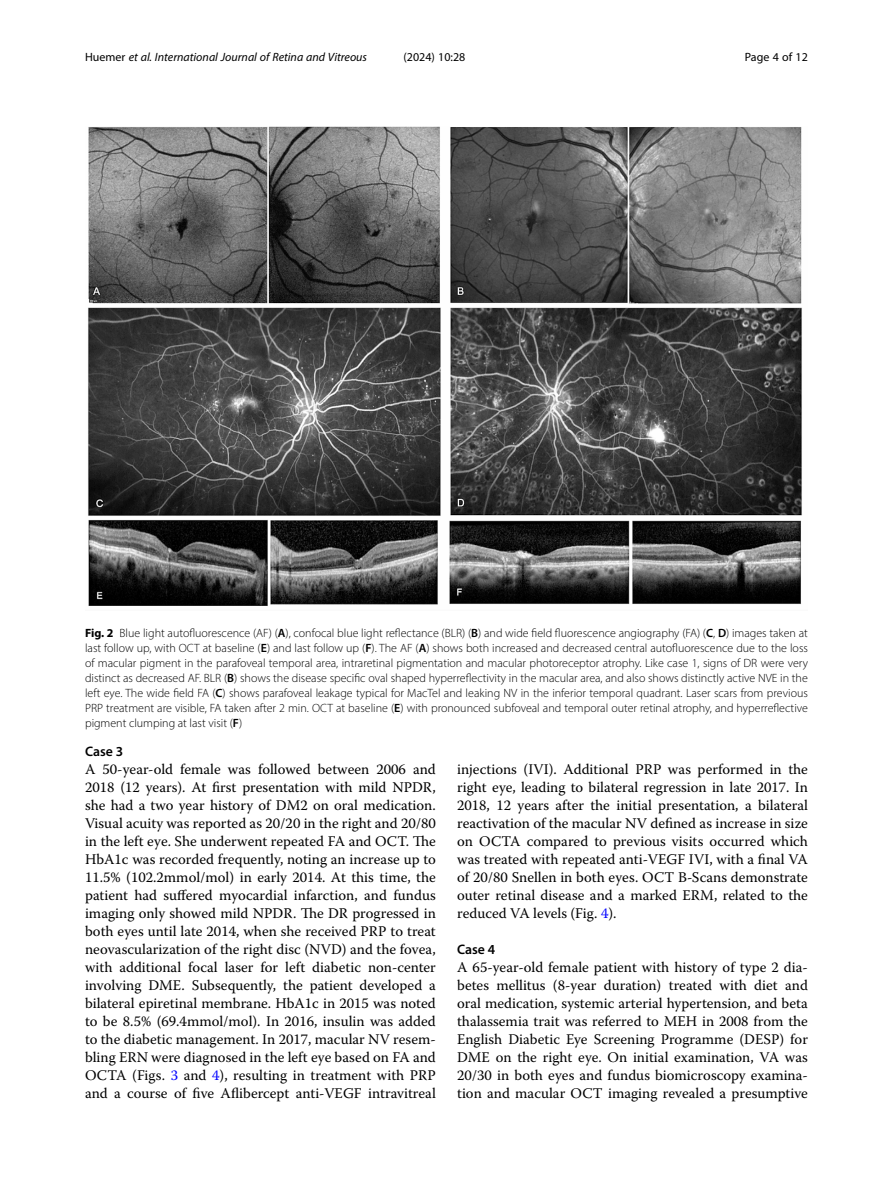
<style>
.page{position:relative;width:893px;height:1191px;background:#fff}
.page>*{position:absolute;margin:0;border:0;box-sizing:border-box;transform-origin:0 0}
.Body_Text{font:14.7px/18px "Warnock Pro";color:#000;text-align:justify}
.Head_2{font:600 13.8px "Myriad Pro";color:#000}
.Figure_Caption{font:300 12px/15px "Myriad Pro";color:#000;text-align:justify}
.t1{font:italic 12px "Myriad Pro";color:#000}
.t2{font:12px "Myriad Pro";color:#000}
.s1{font-style:normal}
.s2{font-weight:700}
.s3{font-weight:600}
.s4{color:#00f}
</style>
<div class="page">
<img style="left:88px;top:126px;width:714px;height:480px">
<p class="t1" style="left:85px;top:50px;width:284px"><span class="s1">Huemer</span> et al. International Journal of Retina and Vitreous</p>
<p class="t2" style="left:403px;top:50px;width:63px">(2024) 10:28</p>
<p class="t2" style="left:745px;top:50px;width:65px">Page 4 of 12</p>
<p class="Figure_Caption" style="left:85px;top:626px;width:724px"><span class="s2">Fig. 2</span> Blue light autofluorescence (AF) (<span class="s3">A</span>), confocal blue light reflectance (BLR) (<span class="s3">B</span>) and wide field fluorescence angiography (FA) (<span class="s3">C</span>, <span class="s3">D</span>) images taken at last follow up, with OCT at baseline (<span class="s3">E</span>) and last follow up (<span class="s3">F</span>). The AF (<span class="s3">A</span>) shows both increased and decreased central autofluorescence due to the loss of macular pigment in the parafoveal temporal area, intraretinal pigmentation and macular photoreceptor atrophy. Like case 1, signs of DR were very distinct as decreased AF. BLR (<span class="s3">B</span>) shows the disease specific oval shaped hyperreflectivity in the macular area, and also shows distinctly active NVE in the left eye. The wide field FA (<span class="s3">C</span>) shows parafoveal leakage typical for MacTel and leaking NV in the inferior temporal quadrant. Laser scars from previous PRP treatment are visible, FA taken after 2 min. OCT at baseline (<span class="s3">E</span>) with pronounced subfoveal and temporal outer retinal atrophy, and hyperreflective pigment clumping at last visit (<span class="s3">F</span>)</p>
<p class="Head_2" style="left:85px;top:743px;width:40px">Case 3</p>
<p class="Body_Text" style="left:85px;top:760px;width:352px">A 50-year-old female was followed between 2006 and 2018 (12 years). At first presentation with mild NPDR, she had a two year history of DM2 on oral medication.<br>Visual acuity was reported as 20/20 in the right and 20/80 in the left eye. She underwent repeated FA and OCT. The HbA1c was recorded frequently, noting an increase up to 11.5% (102.2mmol/mol) in early 2014. At this time, the patient had suffered myocardial infarction, and fundus imaging only showed mild NPDR. The DR progressed in both eyes until late 2014, when she received PRP to treat neovascularization of the right disc (NVD) and the fovea, with additional focal laser for left diabetic non-center involving DME. Subsequently, the patient developed a bilateral epiretinal membrane. HbA1c in 2015 was noted to be 8.5% (69.4mmol/mol). In 2016, insulin was added to the diabetic management. In 2017, macular NV resem&shy;bling ERN were diagnosed in the left eye based on FA and OCTA (Figs. <span class="s4">3</span> and <span class="s4">4</span>), resulting in treatment with PRP and a course of five Aflibercept anti-VEGF intravitreal</p>
<p class="Body_Text" style="left:457px;top:760px;width:352px">injections (IVI). Additional PRP was performed in the right eye, leading to bilateral regression in late 2017. In 2018, 12 years after the initial presentation, a bilateral reactivation of the macular NV defined as increase in size on OCTA compared to previous visits occurred which was treated with repeated anti-VEGF IVI, with a final VA of 20/80 Snellen in both eyes. OCT B-Scans demonstrate outer retinal disease and a marked ERM, related to the reduced VA levels (Fig. <span class="s4">4</span>).</p>
<p class="Head_2" style="left:457px;top:941px;width:40px">Case 4</p>
<p class="Body_Text" style="left:457px;top:958px;width:352px">A 65-year-old female patient with history of type 2 dia&shy;betes mellitus (8-year duration) treated with diet and oral medication, systemic arterial hypertension, and beta thalassemia trait was referred to MEH in 2008 from the English Diabetic Eye Screening Programme (DESP) for DME on the right eye. On initial examination, VA was 20/30 in both eyes and fundus biomicroscopy examina&shy;tion and macular OCT imaging revealed a presumptive</p>
</div>
